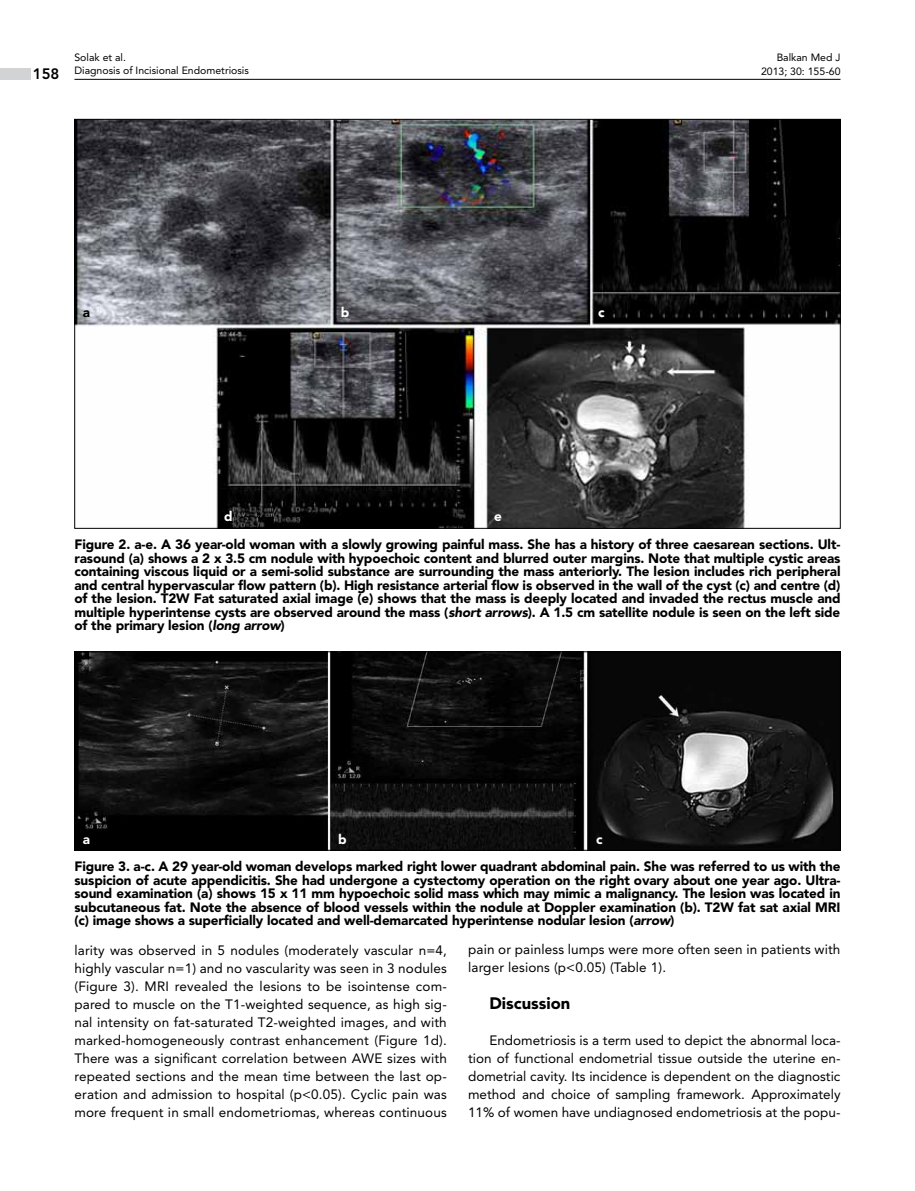
<style>
.page{position:relative;width:915px;height:1191px;background:#fff}
.page>*{position:absolute;margin:0;border:0;box-sizing:border-box;transform-origin:0 0}
.t1{font:900 16.5px "Avenir LT Std";color:#000}
.t2{font:800 15px "Avenir LT Std";color:#000}
.t3{font:900 13.5px/13.5px "Avenir LT Std";letter-spacing:-.01em;color:#000;text-align:justify}
.t4{font:13.5px/18px "Avenir LT Std";letter-spacing:.01em;color:#000;text-align:justify}
.t5{font:900 13.5px "Avenir LT Std";color:#fff}
.t6{font:10.5px/13.2px "Avenir LT Std";color:#000;text-align:right}
.s1{font-style:italic}
</style>
<div class="page">
<img style="left:76px;top:653px;width:762px;height:195px">
<div style="left:74px;top:651px;width:766px;height:199px;border:1px solid #000"></div>
<img style="left:76px;top:121px;width:762px;height:405px">
<div style="left:0;top:68px;width:30px;height:11px;background:#d1d3d4"></div>
<hr style="left:74px;top:79px;width:766px;height:1px;background:#000">
<p class="t2" style="left:33px;top:65px;width:28px">158</p>
<p class="t6" style="left:74px;top:51px;width:176px;line-height:12.6px;text-align:left">Solak et al.<br>Diagnosis of Incisional Endometriosis</p>
<p class="t6" style="left:760px;top:51px;width:81px">Balkan Med J<br>2013; 30: 155-60</p>
<p class="t3" style="left:83px;top:305px;width:9px">a</p>
<p class="t5" style="left:341px;top:304px;width:10px">b</p>
<p class="t5" style="left:598px;top:304px;width:8px">c</p>
<p class="t5" style="left:224px;top:508px;width:10px">d</p>
<p class="t5" style="left:494px;top:508px;width:9px">e</p>
<p class="t3" style="left:74px;top:538px;width:767px">Figure 2. a-e. A 36 year-old woman with a slowly growing painful mass. She has a history of three caesarean sections. Ult&shy;rasound (a) shows a 2 x 3.5 cm nodule with hypoechoic content and blurred outer margins. Note that multiple cystic areas containing viscous liquid or a semi-solid substance are surrounding the mass anteriorly. The lesion includes rich peripheral and central hypervascular flow pattern (b). High resistance arterial flow is observed in the wall of the cyst (c) and centre (d) of the lesion. T2W Fat saturated axial image (e) shows that the mass is deeply located and invaded the rectus muscle and multiple hyperintense cysts are observed around the mass (<span class="s1">short arrows</span>). A 1.5 cm satellite nodule is seen on the left side of the primary lesion (<span class="s1">long arrow</span>)</p>
<p class="t5" style="left:83px;top:831px;width:9px">a</p>
<p class="t5" style="left:338px;top:831px;width:10px">b</p>
<p class="t5" style="left:596px;top:831px;width:8px">c</p>
<p class="t3" style="left:74px;top:859px;width:767px">Figure 3. a-c. A 29 year-old woman develops marked right lower quadrant abdominal pain. She was referred to us with the suspicion of acute appendicitis. She had undergone a cystectomy operation on the right ovary about one year ago. Ultra&shy;sound examination (a) shows 15 x 11 mm hypoechoic solid mass which may mimic a malignancy. The lesion was located in subcutaneous fat. Note the absence of blood vessels within the nodule at Doppler examination (b). T2W fat sat axial MRI (c) image shows a superficially located and well-demarcated hyperintense nodular lesion (<span class="s1">arrow</span>)</p>
<p class="t4" style="left:74px;top:940px;width:374px">larity was observed in 5 nodules (moderately vascular n=4, highly vascular n=1) and no vascularity was seen in 3 nodules (Figure 3). MRI revealed the lesions to be isointense com&shy;pared to muscle on the T1-weighted sequence, as high sig&shy;nal intensity on fat-saturated T2-weighted images, and with marked-homogeneously contrast enhancement (Figure 1d).<br>There was a significant correlation between AWE sizes with repeated sections and the mean time between the last op&shy;eration and admission to hospital (p&lt;0.05). Cyclic pain was more frequent in small endometriomas, whereas continuous</p>
<p class="t4" style="left:468px;top:940px;width:374px">pain or painless lumps were more often seen in patients with larger lesions (p&lt;0.05) (Table 1).</p>
<p class="t1" style="left:489px;top:992px;width:82px">Discussion</p>
<p class="t4" style="left:468px;top:1030px;width:374px;text-indent:21px">Endometriosis is a term used to depict the abnormal loca&shy;tion of functional endometrial tissue outside the uterine en&shy;dometrial cavity. Its incidence is dependent on the diagnostic method and choice of sampling framework. Approximately 11% of women have undiagnosed endometriosis at the popu-</p>
</div>
